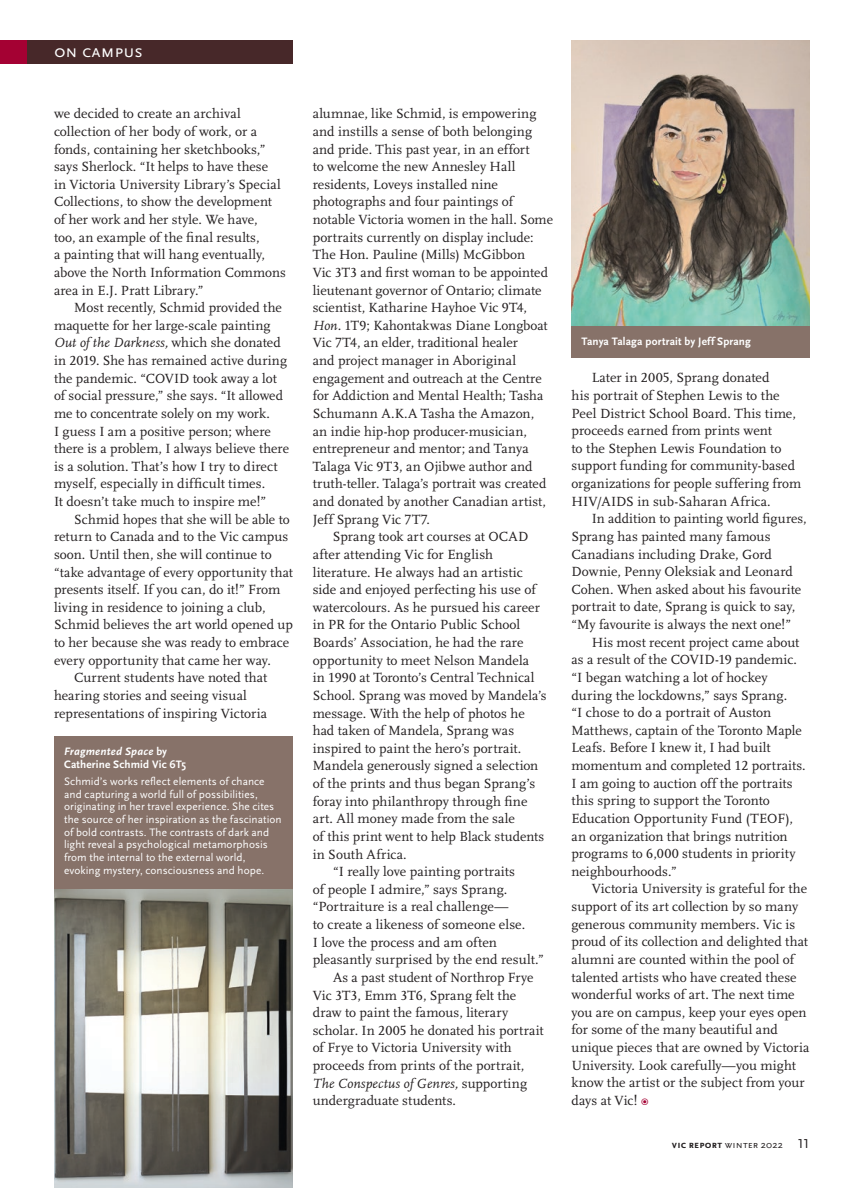
<style>
.page{position:relative;width:864px;height:1188px;background:#fff}
.page>*{position:absolute;margin:0;border:0;box-sizing:border-box;transform-origin:0 0}
.t1{font:18px "Scala Sans Caps";color:#fff}
.t2{font:13.8px/17.5px "Scala LF";letter-spacing:.005em;color:#231f20}
.t3{font:italic 13.8px "Scala";letter-spacing:.01em;color:#231f20}
.t4{font:11.25px/12.8px "Scala Sans";letter-spacing:.005em;color:#fff}
.t5{font:700 11.25px/12.8px "Scala Sans";letter-spacing:.015em;color:#fff}
.t6{font:700 10.5px "Scala Sans Caps";letter-spacing:.01em;color:#231f20}
.s1{font-family:"Scala LF";font-style:normal}
.s2{font-style:italic}
.s3{font-family:"Scala";font-style:italic}
.s4{font-weight:400}
.s5{font-family:"Scala Sans";font-weight:400}
.s6{font-weight:400;font-size:13.5px}
</style>
<div class="page">
<div style="left:0;top:40px;width:27px;height:24px;background:#a40133"></div>
<div style="left:27px;top:40px;width:265px;height:24px;background:#472829"></div>
<img style="left:54px;top:889px;width:238px;height:299px">
<img style="left:572px;top:40px;width:238px;height:286px">
<div style="left:54px;top:737px;width:238px;height:152px;background:#877269"></div>
<div style="left:572px;top:326px;width:238px;height:31px;background:#877269"></div>
<h1 class="t1" style="left:54px;top:41px;width:90px">on campus</h1>
<p class="t2" style="left:54px;top:105px;width:233px">we decided to create an archival collection of her body of work, or a fonds, containing her sketchbooks,” says Sherlock. “It helps to have these<br>in Victoria University Library’s Special Collections, to show the development of her work and her style. We have,<br>too, an example of the final results,<br>a painting that will hang eventually, above the North Information Commons area in E.J. Pratt Library.”</p>
<p class="t2" style="left:54px;top:299px;width:229px;text-indent:20px">Most recently, Schmid provided the maquette for her large-scale painting</p>
<p class="t3" style="left:54px;top:336px;width:228px">Out of the Darkness, <span class="s1">which she donated</span></p>
<p class="t2" style="left:54px;top:352px;width:237px">in 2019. She has remained active during the pandemic. “COVID took away a lot of social pressure,” she says. “It allowed me to concentrate solely on my work.<br>I guess I am a positive person; where there is a problem, I always believe there is a solution. That’s how I try to direct myself, especially in difficult times.<br>It doesn’t take much to inspire me!”</p>
<p class="t2" style="left:74px;top:511px;width:217px">Schmid hopes that she will be able to</p>
<p class="t2" style="left:54px;top:528px;width:236px">return to Canada and to the Vic campus</p>
<p class="t2" style="left:54px;top:546px;width:219px">soon. Until then, she will continue to</p>
<p class="t2" style="left:54px;top:564px;width:240px">“take advantage of every opportunity that</p>
<p class="t2" style="left:54px;top:581px;width:228px">presents itself. If you can, do it!” From</p>
<p class="t2" style="left:54px;top:599px;width:213px">living in residence to joining a club,</p>
<p class="t2" style="left:54px;top:616px;width:240px">Schmid believes the art world opened up</p>
<p class="t2" style="left:54px;top:634px;width:237px">to her because she was ready to embrace</p>
<p class="t2" style="left:54px;top:652px;width:218px">every opportunity that came her way.</p>
<p class="t2" style="left:74px;top:669px;width:195px">Current students have noted that</p>
<p class="t2" style="left:54px;top:687px;width:195px">hearing stories and seeing visual</p>
<p class="t2" style="left:54px;top:705px;width:215px">representations of inspiring Victoria</p>
<p class="t5" style="left:64px;top:745px;width:123px"><span class="s2">Fragmented Space</span> by<br>Catherine Schmid Vic 6T5</p>
<p class="t4" style="left:64px;top:775px;width:219px">Schmid’s works reflect elements of chance and capturing a world full of possibilities, originating in her travel experience. She cites the source of her inspiration as the fascination of bold contrasts. The contrasts of dark and light reveal a psychological metamorphosis from the internal to the external world, evoking mystery, consciousness and hope.</p>
<p class="t2" style="left:313px;top:105px;width:225px">alumnae, like Schmid, is empowering</p>
<p class="t2" style="left:313px;top:123px;width:221px">and instills a sense of both belonging</p>
<p class="t2" style="left:313px;top:141px;width:219px">and pride. This past year, in an effort</p>
<p class="t2" style="left:313px;top:158px;width:204px">to welcome the new Annesley Hall</p>
<p class="t2" style="left:313px;top:176px;width:187px">residents, Loveys installed nine</p>
<p class="t2" style="left:313px;top:193px;width:202px">photographs and four paintings of</p>
<p class="t2" style="left:313px;top:211px;width:242px">notable Victoria women in the hall. Some</p>
<p class="t2" style="left:313px;top:229px;width:223px">portraits currently on display include:</p>
<p class="t2" style="left:313px;top:246px;width:214px">The Hon. Pauline (Mills) McGibbon</p>
<p class="t2" style="left:313px;top:264px;width:237px">Vic 3T3 and first woman to be appointed</p>
<p class="t2" style="left:313px;top:282px;width:230px">lieutenant governor of Ontario; climate</p>
<p class="t2" style="left:313px;top:299px;width:216px">scientist, Katharine Hayhoe Vic 9T4,</p>
<p class="t2" style="left:313px;top:317px;width:236px"><span class="s3">Hon.</span> 1T9; Kahontakwas Diane Longboat</p>
<p class="t2" style="left:313px;top:334px;width:207px">Vic 7T4, an elder, traditional healer</p>
<p class="t2" style="left:313px;top:352px;width:205px">and project manager in Aboriginal</p>
<p class="t2" style="left:313px;top:370px;width:230px">engagement and outreach at the Centre</p>
<p class="t2" style="left:313px;top:387px;width:232px">for Addiction and Mental Health; Tasha</p>
<p class="t2" style="left:313px;top:405px;width:223px">Schumann A.K.A Tasha the Amazon,</p>
<p class="t2" style="left:313px;top:423px;width:216px">an indie hip-hop producer-musician,</p>
<p class="t2" style="left:313px;top:440px;width:217px">entrepreneur and mentor; and Tanya</p>
<p class="t2" style="left:313px;top:458px;width:221px">Talaga Vic 9T3, an Ojibwe author and</p>
<p class="t2" style="left:313px;top:475px;width:235px">truth-teller. Talaga’s portrait was created</p>
<p class="t2" style="left:313px;top:493px;width:235px">and donated by another Canadian artist,</p>
<p class="t2" style="left:313px;top:511px;width:119px">Jeff Sprang Vic 7T7.</p>
<p class="t2" style="left:333px;top:528px;width:197px">Sprang took art courses at OCAD</p>
<p class="t2" style="left:313px;top:546px;width:182px">after attending Vic for English</p>
<p class="t2" style="left:313px;top:564px;width:212px">literature. He always had an artistic</p>
<p class="t2" style="left:313px;top:581px;width:225px">side and enjoyed perfecting his use of</p>
<p class="t2" style="left:313px;top:599px;width:229px">watercolours. As he pursued his career</p>
<p class="t2" style="left:313px;top:616px;width:209px">in PR for the Ontario Public School</p>
<p class="t2" style="left:313px;top:634px;width:212px">Boards’ Association, he had the rare</p>
<p class="t2" style="left:313px;top:652px;width:218px">opportunity to meet Nelson Mandela</p>
<p class="t2" style="left:313px;top:669px;width:223px">in 1990 at Toronto’s Central Technical</p>
<p class="t2" style="left:313px;top:687px;width:235px">School. Sprang was moved by Mandela’s</p>
<p class="t2" style="left:313px;top:705px;width:213px">message. With the help of photos he</p>
<p class="t2" style="left:313px;top:722px;width:203px">had taken of Mandela, Sprang was</p>
<p class="t2" style="left:313px;top:740px;width:210px">inspired to paint the hero’s portrait.</p>
<p class="t2" style="left:313px;top:757px;width:227px">Mandela generously signed a selection</p>
<p class="t2" style="left:313px;top:775px;width:224px">of the prints and thus began Sprang’s</p>
<p class="t2" style="left:313px;top:793px;width:216px">foray into philanthropy through fine</p>
<p class="t2" style="left:313px;top:810px;width:204px">art. All money made from the sale</p>
<p class="t2" style="left:313px;top:828px;width:233px">of this print went to help Black students</p>
<p class="t2" style="left:313px;top:846px;width:95px">in South Africa.</p>
<p class="t2" style="left:333px;top:863px;width:184px">“I really love painting portraits</p>
<p class="t2" style="left:313px;top:881px;width:196px">of people I admire,” says Sprang.</p>
<p class="t2" style="left:313px;top:898px;width:197px">“Portraiture is a real challenge—</p>
<p class="t2" style="left:313px;top:916px;width:214px">to create a likeness of someone else.</p>
<p class="t2" style="left:313px;top:934px;width:186px">I love the process and am often</p>
<p class="t2" style="left:313px;top:951px;width:233px">pleasantly surprised by the end result.”</p>
<p class="t2" style="left:333px;top:969px;width:202px">As a past student of Northrop Frye</p>
<p class="t2" style="left:313px;top:987px;width:205px">Vic 3T3, Emm 3T6, Sprang felt the</p>
<p class="t2" style="left:313px;top:1004px;width:197px">draw to paint the famous, literary</p>
<p class="t2" style="left:313px;top:1022px;width:232px">scholar. In 2005 he donated his portrait</p>
<p class="t2" style="left:313px;top:1039px;width:201px">of Frye to Victoria University with</p>
<p class="t2" style="left:313px;top:1057px;width:213px">proceeds from prints of the portrait,</p>
<p class="t3" style="left:313px;top:1076px;width:216px">The Conspectus of Genres, <span class="s1">supporting</span></p>
<p class="t2" style="left:313px;top:1092px;width:145px">undergraduate students.</p>
<p class="t5" style="left:582px;top:335px;width:171px">Tanya Talaga portrait by Jeff Sprang</p>
<p class="t2" style="left:572px;top:369px;width:231px;text-indent:20px">Later in 2005, Sprang donated<br>his portrait of Stephen Lewis to the Peel District School Board. This time, proceeds earned from prints went<br>to the Stephen Lewis Foundation to support funding for community-based organizations for people suffering from HIV/AIDS in sub-Saharan Africa.</p>
<p class="t2" style="left:572px;top:510px;width:237px;text-indent:20px">In addition to painting world figures, Sprang has painted many famous Canadians including Drake, Gord Downie, Penny Oleksiak and Leonard Cohen. When asked about his favourite portrait to date, Sprang is quick to say, “My favourite is always the next one!”</p>
<p class="t2" style="left:572px;top:634px;width:236px;text-indent:20px">His most recent project came about as a result of the COVID-19 pandemic. “I began watching a lot of hockey during the lockdowns,” says Sprang.<br>“I chose to do a portrait of Auston Matthews, captain of the Toronto Maple Leafs. Before I knew it, I had built momentum and completed 12 portraits.<br>I am going to auction off the portraits this spring to support the Toronto Education Opportunity Fund (TEOF), an organization that brings nutrition programs to 6,000 students in priority neighbourhoods.”</p>
<p class="t2" style="left:572px;top:880px;width:239px;text-indent:20px">Victoria University is grateful for the support of its art collection by so many generous community members. Vic is proud of its collection and delighted that alumni are counted within the pool of talented artists who have created these wonderful works of art. The next time you are on campus, keep your eyes open for some of the many beautiful and unique pieces that are owned by Victoria University. Look carefully—you might know the artist or the subject from your days at Vic!</p>
<p class="t6" style="left:672px;top:1138px;width:140px">vic report <span class="s4">winter</span> <span class="s5">2022</span> <span class="s6">11</span></p>
</div>
